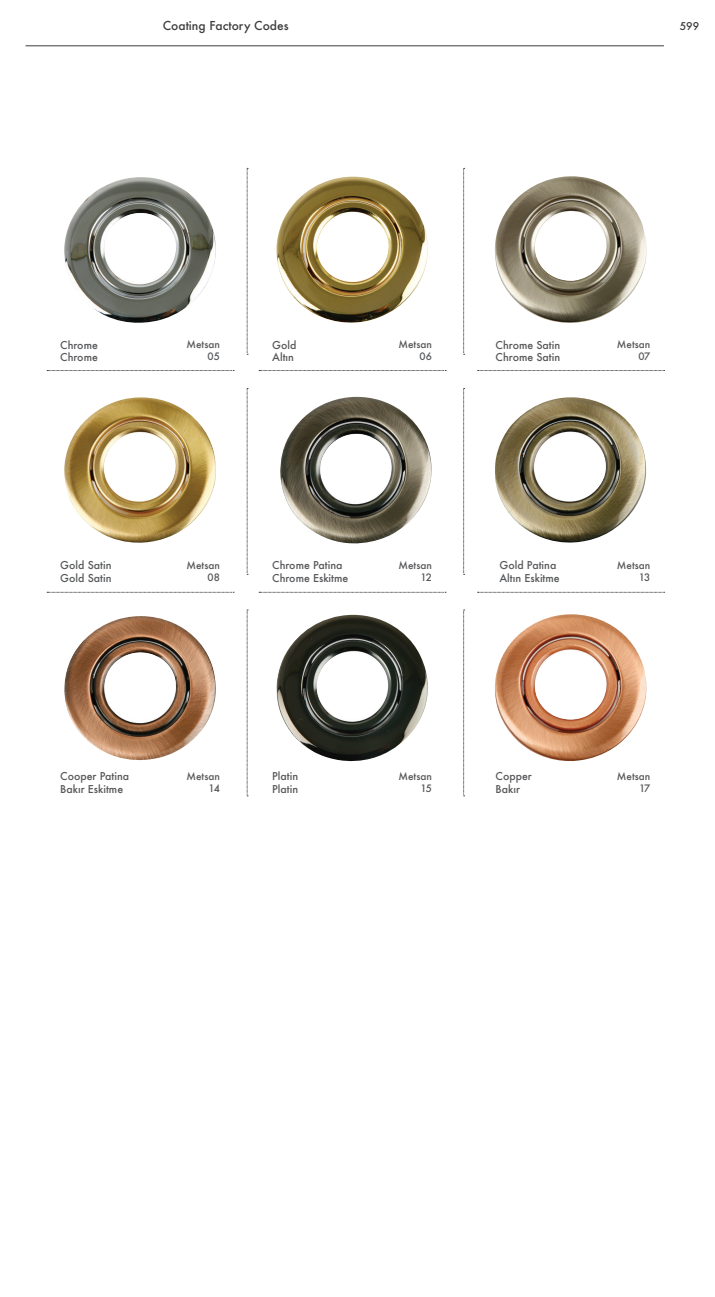
<style>
.page{position:relative;width:715px;height:1297px;background:#fff}
.page>*{position:absolute;margin:0;border:0;box-sizing:border-box;transform-origin:0 0}
.t1{font:500 12px "Futura";color:#3e3e3f}
.t2{font:500 10.5px/12.6px "Futura";color:#57585a}
.t3{font:500 10.5px "Futura";color:#3e3e3f}
.t4{font:500 10.05px/12px "Futura";color:#57585a;text-align:right}
</style>
<div class="page">
<hr style="left:26px;top:45px;width:637px;height:1px;background:#3e3e3f">
<img style="left:64px;top:177px;width:152px;height:146px">
<img style="left:276px;top:177px;width:152px;height:146px">
<img style="left:494px;top:176px;width:153px;height:147px">
<img style="left:64px;top:397px;width:152px;height:146px">
<img style="left:280px;top:397px;width:152px;height:147px">
<img style="left:495px;top:397px;width:151px;height:146px">
<svg style="left:259px;top:370px;width:187px;height:1px"></svg>
<svg style="left:47px;top:370px;width:187px;height:1px"></svg>
<svg style="left:477px;top:370px;width:187px;height:1px"></svg>
<svg style="left:259px;top:592px;width:187px;height:1px"></svg>
<svg style="left:47px;top:592px;width:187px;height:1px"></svg>
<svg style="left:477px;top:592px;width:187px;height:1px"></svg>
<svg style="left:463px;top:388px;width:1px;height:187px"></svg>
<svg style="left:463px;top:168px;width:1px;height:187px"></svg>
<svg style="left:463px;top:610px;width:1px;height:186px"></svg>
<img style="left:64px;top:616px;width:152px;height:145px">
<img style="left:276px;top:615px;width:152px;height:147px">
<img style="left:495px;top:614px;width:152px;height:147px">
<svg style="left:247px;top:388px;width:1px;height:187px"></svg>
<svg style="left:247px;top:168px;width:1px;height:187px"></svg>
<svg style="left:247px;top:610px;width:1px;height:186px"></svg>
<p class="t1" style="left:163px;top:18px;width:127px">Coating Factory Codes</p>
<p class="t3" style="left:679px;top:19px;width:21px">599</p>
<p class="t2" style="left:60px;top:338px;width:39px">Chrome<br>Chrome</p>
<p class="t4" style="left:186px;top:338px;width:35px">Metsan<br>05</p>
<p class="t2" style="left:272px;top:338px;width:26px">Gold<br>Altın</p>
<p class="t4" style="left:398px;top:338px;width:35px">Metsan<br>06</p>
<p class="t2" style="left:495px;top:338px;width:66px">Chrome Satin<br>Chrome Satin</p>
<p class="t4" style="left:616px;top:338px;width:35px">Metsan<br>07</p>
<p class="t2" style="left:60px;top:558px;width:53px">Gold Satin<br>Gold Satin</p>
<p class="t4" style="left:186px;top:559px;width:35px">Metsan<br>08</p>
<p class="t2" style="left:272px;top:558px;width:78px">Chrome Patina<br>Chrome Eskitme</p>
<p class="t4" style="left:398px;top:559px;width:35px">Metsan<br>12</p>
<p class="t2" style="left:499px;top:558px;width:62px">Gold Patina<br>Altın Eskitme</p>
<p class="t4" style="left:616px;top:559px;width:35px">Metsan<br>13</p>
<p class="t2" style="left:60px;top:770px;width:70px">Cooper Patina<br>Bakır Eskitme</p>
<p class="t4" style="left:186px;top:770px;width:35px">Metsan<br>14</p>
<p class="t2" style="left:272px;top:770px;width:27px">Platin<br>Platin</p>
<p class="t4" style="left:398px;top:770px;width:35px">Metsan<br>15</p>
<p class="t2" style="left:495px;top:770px;width:38px">Copper<br>Bakır</p>
<p class="t4" style="left:616px;top:770px;width:35px">Metsan<br>17</p>
</div>
